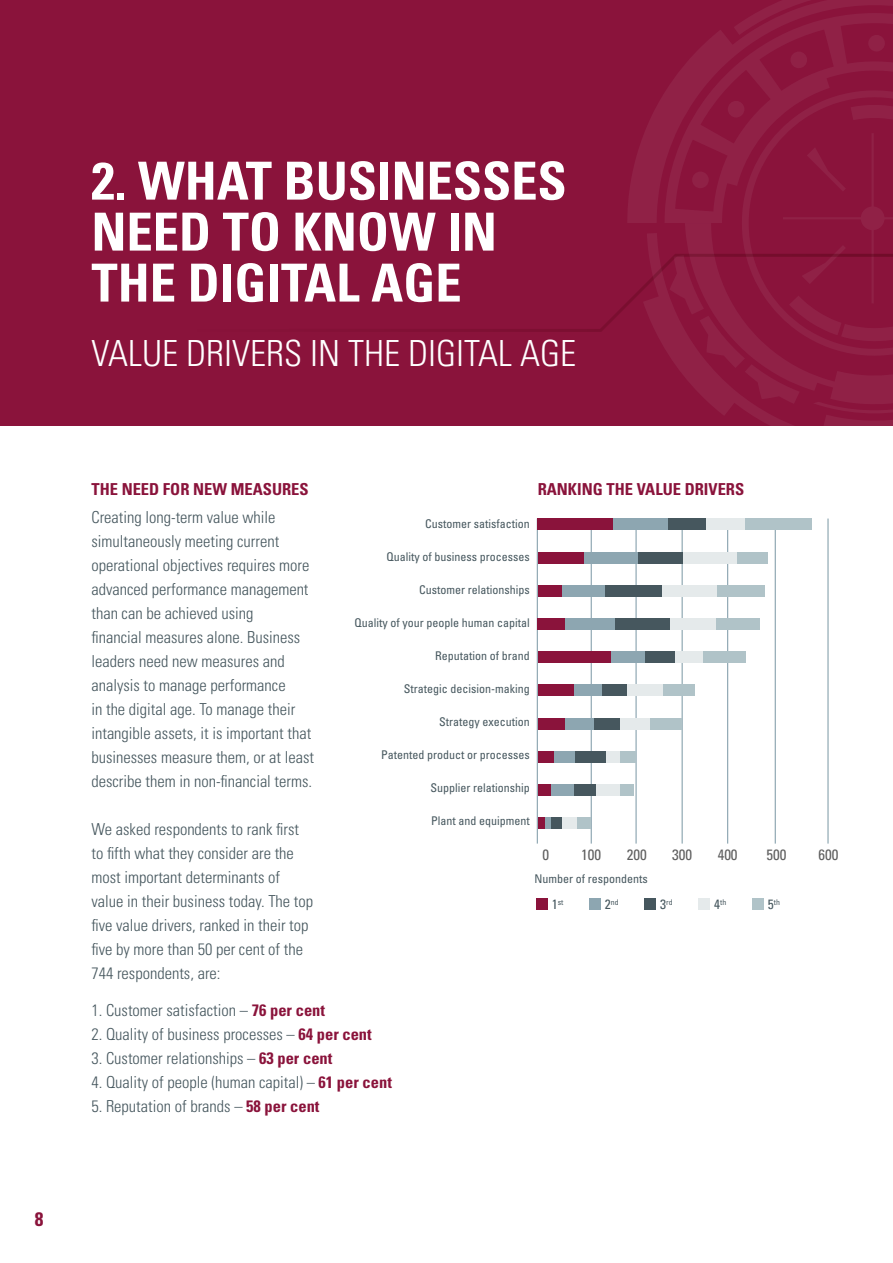
<style>
.page{position:relative;width:893px;height:1263px;background:#fff}
.page>*{position:absolute;margin:0;border:0;box-sizing:border-box;transform-origin:0 0}
.t1{font:700 condensed 52.5px/51px "Univers LT Std";color:#fff}
.t2{font:300 condensed 36px "Univers LT Std";color:#fff}
.t3{font:700 condensed 19.5px "Univers LT Std";color:#8a133b}
.t4{font:300 condensed 16.5px/24px "Univers LT Std";color:#46575e}
.t5{font:700 condensed 16.5px "Univers LT Std";color:#8a133b}
.t6{font:condensed 15px "Univers LT Std";color:#5f5f5f}
.t7{font:condensed 12px "Univers LT Std";color:#46575e}
.t8{font:condensed 7.8px "Univers LT Std";color:#46575e}
.s1{font-weight:700;color:#8a133b}
.s2{font-size:13.5px}
</style>
<div class="page">
<div style="left:0;top:0;width:893px;height:425px;background:#8a133b"></div>
<svg style="left:628px;top:138px;width:15px;height:69px"></svg>
<svg style="left:643px;top:0;width:250px;height:425px"></svg>
<div style="left:861px;top:206px;width:23px;height:24px;background:#8c183f;border-radius:50%"></div>
<svg style="left:471px;top:207px;width:422px;height:126px"></svg>
<hr style="left:591px;top:518px;width:1px;height:325px;background:#8da6b1">
<hr style="left:537px;top:518px;width:1px;height:325px;background:#8da6b1">
<hr style="left:635px;top:518px;width:2px;height:325px;background:#8da6b1">
<hr style="left:682px;top:518px;width:1px;height:325px;background:#8da6b1">
<hr style="left:727px;top:518px;width:1px;height:325px;background:#8da6b1">
<hr style="left:775px;top:518px;width:1px;height:325px;background:#8da6b1">
<hr style="left:827px;top:518px;width:2px;height:325px;background:#8da6b1">
<div style="left:538px;top:518px;width:75px;height:12px;background:#8a133b"></div>
<div style="left:613px;top:518px;width:55px;height:12px;background:#8da6b1"></div>
<div style="left:583px;top:551px;width:55px;height:12px;background:#8da6b1"></div>
<div style="left:561px;top:585px;width:44px;height:12px;background:#8da6b1"></div>
<div style="left:565px;top:618px;width:50px;height:12px;background:#8da6b1"></div>
<div style="left:610px;top:651px;width:35px;height:12px;background:#8da6b1"></div>
<div style="left:574px;top:684px;width:28px;height:12px;background:#8da6b1"></div>
<div style="left:565px;top:718px;width:30px;height:11px;background:#8da6b1"></div>
<div style="left:554px;top:751px;width:22px;height:12px;background:#8da6b1"></div>
<div style="left:550px;top:784px;width:24px;height:12px;background:#8da6b1"></div>
<div style="left:545px;top:817px;width:6px;height:12px;background:#8da6b1"></div>
<div style="left:668px;top:518px;width:38px;height:12px;background:#46575e"></div>
<div style="left:638px;top:551px;width:46px;height:12px;background:#46575e"></div>
<div style="left:605px;top:585px;width:57px;height:12px;background:#46575e"></div>
<div style="left:615px;top:618px;width:55px;height:12px;background:#46575e"></div>
<div style="left:645px;top:651px;width:30px;height:12px;background:#46575e"></div>
<div style="left:602px;top:684px;width:26px;height:12px;background:#46575e"></div>
<div style="left:595px;top:718px;width:25px;height:11px;background:#46575e"></div>
<div style="left:576px;top:751px;width:30px;height:12px;background:#46575e"></div>
<div style="left:574px;top:784px;width:23px;height:12px;background:#46575e"></div>
<div style="left:551px;top:817px;width:12px;height:12px;background:#46575e"></div>
<div style="left:706px;top:518px;width:39px;height:12px;background:#e5eaeb"></div>
<div style="left:684px;top:551px;width:53px;height:12px;background:#e5eaeb"></div>
<div style="left:662px;top:585px;width:55px;height:12px;background:#e5eaeb"></div>
<div style="left:670px;top:618px;width:46px;height:12px;background:#e5eaeb"></div>
<div style="left:675px;top:651px;width:29px;height:12px;background:#e5eaeb"></div>
<div style="left:628px;top:684px;width:35px;height:12px;background:#e5eaeb"></div>
<div style="left:620px;top:718px;width:30px;height:11px;background:#e5eaeb"></div>
<div style="left:606px;top:751px;width:15px;height:12px;background:#e5eaeb"></div>
<div style="left:596px;top:784px;width:24px;height:12px;background:#e5eaeb"></div>
<div style="left:563px;top:817px;width:15px;height:12px;background:#e5eaeb"></div>
<div style="left:745px;top:518px;width:67px;height:12px;background:#b0c3c8"></div>
<div style="left:737px;top:551px;width:30px;height:12px;background:#b0c3c8"></div>
<div style="left:717px;top:585px;width:48px;height:12px;background:#b0c3c8"></div>
<div style="left:716px;top:618px;width:44px;height:12px;background:#b0c3c8"></div>
<div style="left:704px;top:651px;width:42px;height:12px;background:#b0c3c8"></div>
<div style="left:663px;top:684px;width:31px;height:12px;background:#b0c3c8"></div>
<div style="left:650px;top:718px;width:32px;height:11px;background:#b0c3c8"></div>
<div style="left:621px;top:751px;width:15px;height:12px;background:#b0c3c8"></div>
<div style="left:620px;top:784px;width:13px;height:12px;background:#b0c3c8"></div>
<div style="left:578px;top:817px;width:13px;height:12px;background:#b0c3c8"></div>
<div style="left:538px;top:651px;width:72px;height:12px;background:#8a133b"></div>
<div style="left:538px;top:784px;width:12px;height:12px;background:#8a133b"></div>
<div style="left:538px;top:585px;width:23px;height:12px;background:#8a133b"></div>
<div style="left:538px;top:718px;width:27px;height:11px;background:#8a133b"></div>
<div style="left:538px;top:551px;width:45px;height:12px;background:#8a133b"></div>
<div style="left:538px;top:684px;width:36px;height:12px;background:#8a133b"></div>
<div style="left:538px;top:817px;width:7px;height:12px;background:#8a133b"></div>
<div style="left:538px;top:618px;width:27px;height:12px;background:#8a133b"></div>
<div style="left:538px;top:751px;width:16px;height:12px;background:#8a133b"></div>
<div style="left:536px;top:898px;width:12px;height:12px;background:#8a133b"></div>
<div style="left:644px;top:898px;width:12px;height:12px;background:#46575e"></div>
<div style="left:752px;top:898px;width:12px;height:12px;background:#b0c3c8"></div>
<div style="left:589px;top:898px;width:12px;height:12px;background:#8da6b1"></div>
<div style="left:698px;top:898px;width:12px;height:12px;background:#e5eaeb"></div>
<p class="t3" style="left:35px;top:1207px;width:10px">8</p>
<h1 class="t1" style="left:91px;top:155px;width:477px">2. WHAT BUSINESSES<br>NEED TO KNOW IN<br>THE DIGITAL AGE</h1>
<h2 class="t2" style="left:91px;top:332px;width:486px">VALUE DRIVERS IN THE DIGITAL AGE</h2>
<p class="t5" style="left:91px;top:479px;width:219px">THE NEED FOR NEW MEASURES</p>
<p class="t4" style="left:91px;top:505px;width:224px">Creating long-term value while simultaneously meeting current operational objectives requires more advanced performance management than can be achieved using<br>financial measures alone. Business leaders need new measures and analysis to manage performance<br>in the digital age. To manage their intangible assets, it is important that businesses measure them, or at least describe them in non-financial terms.</p>
<p class="t4" style="left:91px;top:817px;width:223px">We asked respondents to rank first to fifth what they consider are the most important determinants of value in their business today. The top five value drivers, ranked in their top five by more than 50 per cent of the 744 respondents, are:</p>
<p class="t4" style="left:91px;top:998px;width:235px">1. Customer satisfaction – <span class="s1">76 per cent</span></p>
<p class="t4" style="left:91px;top:1022px;width:282px">2. Quality of business processes – <span class="s1">64 per cent</span></p>
<p class="t4" style="left:91px;top:1046px;width:242px">3. Customer relationships – <span class="s1">63 per cent</span></p>
<p class="t4" style="left:91px;top:1070px;width:302px">4. Quality of people (human capital) – <span class="s1">61 per cent</span></p>
<p class="t4" style="left:91px;top:1094px;width:230px">5. Reputation of brands – <span class="s1">58 per cent</span></p>
<p class="t5" style="left:538px;top:479px;width:208px">RANKING THE VALUE DRIVERS</p>
<p class="t7" style="left:425px;top:516px;width:106px">Customer satisfaction</p>
<p class="t7" style="left:386px;top:549px;width:145px">Quality of business processes</p>
<p class="t7" style="left:419px;top:582px;width:112px">Customer relationships</p>
<p class="t7" style="left:354px;top:615px;width:177px">Quality of your people human capital</p>
<p class="t7" style="left:435px;top:648px;width:96px">Reputation of brand</p>
<p class="t7" style="left:404px;top:681px;width:127px">Strategic decision-making</p>
<p class="t7" style="left:439px;top:714px;width:92px">Strategy execution</p>
<p class="t7" style="left:381px;top:747px;width:150px">Patented product or processes</p>
<p class="t7" style="left:430px;top:780px;width:101px">Supplier relationship</p>
<p class="t7" style="left:431px;top:813px;width:100px">Plant and equipment</p>
<p class="t6" style="left:542px;top:845px;width:8px">0</p>
<p class="t6" style="left:581px;top:845px;width:21px">100</p>
<p class="t6" style="left:627px;top:845px;width:21px">200</p>
<p class="t6" style="left:672px;top:845px;width:21px">300</p>
<p class="t6" style="left:718px;top:845px;width:21px">400</p>
<p class="t6" style="left:766px;top:845px;width:21px">500</p>
<p class="t6" style="left:819px;top:845px;width:21px">600</p>
<p class="t7" style="left:534px;top:871px;width:115px">Number of respondents</p>
<p class="t8" style="left:552px;top:897px;width:13px"><span class="s2">1</span>st</p>
<p class="t8" style="left:660px;top:897px;width:14px"><span class="s2">3</span>rd</p>
<p class="t8" style="left:768px;top:897px;width:14px"><span class="s2">5</span>th</p>
<p class="t8" style="left:605px;top:897px;width:15px"><span class="s2">2</span>nd</p>
<p class="t8" style="left:714px;top:897px;width:14px"><span class="s2">4</span>th</p>
</div>
